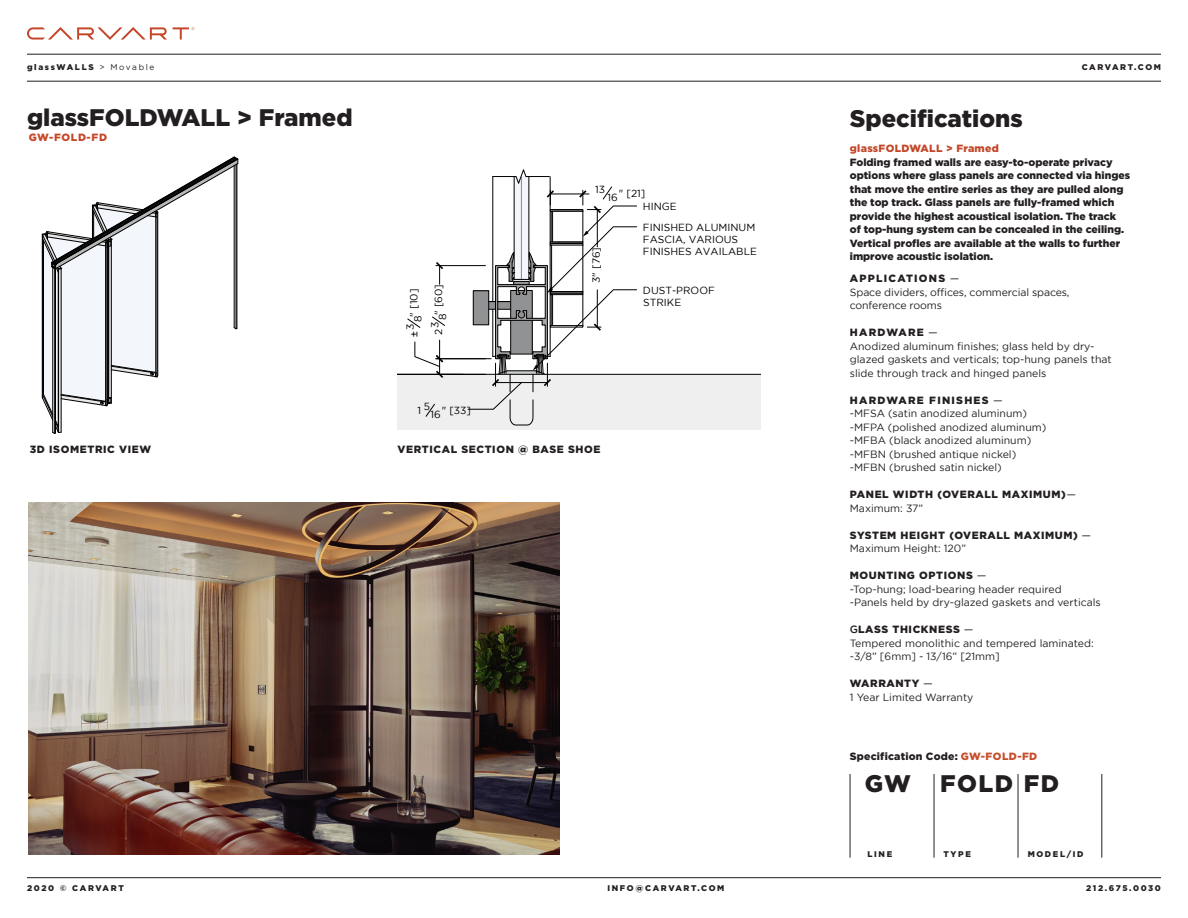
<style>
.page{position:relative;width:1188px;height:918px;background:#fff}
.page>*{position:absolute;margin:0;border:0;box-sizing:border-box;transform-origin:0 0}
.t1{font:900 24px "Gotham";color:#231f20}
.t2{font:10.5px/13.5px "Gotham";color:#231f20}
.t3{font:900 10.5px/13.5px "Gotham";color:#231f20}
.t4{font:900 10.5px "Gotham";letter-spacing:.06em;color:#231f20}
.t5{font:900 10.5px "Gotham";letter-spacing:.12em;color:#231f20}
.t6{font:900 10.5px "Gotham";letter-spacing:.02em;color:#231f20}
.t7{font:900 10.5px "Gotham";letter-spacing:.03em;color:#c44628}
.t8{font:900 10.5px "Gotham";letter-spacing:.06em;color:#c54728}
.t9{font:10.35px/12.3px "Gotham";color:#000}
.t10{font:900 8.25px "Gotham";letter-spacing:.2em;color:#231f20}
.s1{font-weight:400}
.s2{font-family:"Arial"}
.s3{font-weight:400;font-style:italic}
.s4{font-weight:500}
.s5{color:#c74d2c}
</style>
<div class="page">
<hr style="left:27px;top:877px;width:1134px;height:1px;background:#231f20">
<svg style="left:173px;top:27px;width:21px;height:13px"></svg>
<svg style="left:27px;top:27px;width:140px;height:13px"></svg>
<hr style="left:27px;top:81px;width:1134px;height:1px;background:#231f20">
<hr style="left:27px;top:54px;width:1134px;height:1px;background:#231f20">
<hr style="left:934px;top:774px;width:1px;height:84px;background:#231f20">
<hr style="left:850px;top:774px;width:1px;height:84px;background:#231f20">
<hr style="left:1018px;top:774px;width:1px;height:84px;background:#231f20">
<hr style="left:1102px;top:774px;width:1px;height:84px;background:#231f20">
<img style="left:29px;top:502px;width:531px;height:352px">
<div style="left:398px;top:374px;width:363px;height:56px;background:#efefef"></div>
<hr style="left:436px;top:265px;width:49px;height:1px;background:#000">
<hr style="left:436px;top:358px;width:55px;height:1px;background:#000">
<svg style="left:404px;top:262px;width:47px;height:116px"></svg>
<hr style="left:398px;top:374px;width:363px;height:1px;background:#000">
<svg style="left:425px;top:404px;width:10px;height:13px"></svg>
<svg style="left:468px;top:169px;width:177px;height:256px"></svg>
<svg style="left:42px;top:156px;width:197px;height:278px"></svg>
<p class="t10" style="left:27px;top:62px;width:129px">glassWALLS <span class="s1">&gt; Movable</span></p>
<p class="t10" style="left:1082px;top:63px;width:81px">CARVART.COM</p>
<p class="t1" style="left:27px;top:103px;width:327px">glassFOLDWALL &gt; Framed</p>
<p class="t8" style="left:29px;top:131px;width:80px">GW-FOLD-FD</p>
<p class="t1" style="left:850px;top:105px;width:174px">Specifications</p>
<p class="t9" style="left:595px;top:183px;width:11px">13</p>
<p class="t9" style="left:608px;top:187px;width:39px">16" [21]</p>
<p class="t9" style="left:643px;top:200px;width:35px">HINGE</p>
<p class="t9" style="left:408px;top:337px;width:50px;rotate:-90deg"><span class="s2">±</span> 38" [10]</p>
<p class="t9" style="left:432px;top:320px;width:38px;rotate:-90deg">8" [60]</p>
<p class="t9" style="left:430px;top:335px;width:15px;rotate:-90deg">23</p>
<p class="t9" style="left:417px;top:402px;width:14px">1 5</p>
<p class="t9" style="left:430px;top:404px;width:42px">16" [33]</p>
<p class="t9" style="left:590px;top:283px;width:37px;rotate:-90deg">3" [76]</p>
<p class="t4" style="left:30px;top:443px;width:123px">3D ISOMETRIC VIEW</p>
<p class="t4" style="left:398px;top:443px;width:205px">VERTICAL SECTION @ BASE SHOE</p>
<p class="t9" style="left:643px;top:221px;width:116px">FINISHED ALUMINUM<br>FASCIA, VARIOUS<br>FINISHES AVAILABLE</p>
<p class="t9" style="left:643px;top:283px;width:73px">DUST-PROOF<br>STRIKE</p>
<p class="t7" style="left:850px;top:143px;width:151px">glassFOLDWALL &gt; Framed</p>
<p class="t3" style="left:850px;top:155px;width:282px">Folding framed walls are easy-to-operate privacy options where glass panels are connected via hinges that move the entire series as they are pulled along the top track. Glass panels are fully-framed which provide the highest acoustical isolation. The track<br>of top-hung system can be concealed in the ceiling.<br>Vertical profles are available at the walls to further improve acoustic isolation.</p>
<p class="t5" style="left:850px;top:272px;width:111px">APPLICATIONS <span class="s3">—</span></p>
<p class="t2" style="left:850px;top:285px;width:221px">Space dividers, offices, commercial spaces, conference rooms</p>
<p class="t5" style="left:850px;top:326px;width:89px">HARDWARE <span class="s3">—</span></p>
<p class="t2" style="left:850px;top:339px;width:264px">Anodized aluminum finishes; glass held by dry&shy;glazed gaskets and verticals; top-hung panels that slide through track and hinged panels</p>
<p class="t5" style="left:850px;top:394px;width:154px">HARDWARE FINISHES <span class="s3">—</span></p>
<p class="t2" style="left:850px;top:406px;width:179px">-MFSA (satin anodized aluminum)</p>
<p class="t2" style="left:850px;top:420px;width:198px">-MFPA (polished anodized aluminum)</p>
<p class="t2" style="left:850px;top:433px;width:183px">-MFBA (black anodized aluminum)</p>
<p class="t2" style="left:850px;top:447px;width:168px">-MFBN (brushed antique nickel)</p>
<p class="t2" style="left:850px;top:460px;width:153px">-MFBN (brushed satin nickel)</p>
<p class="t4" style="left:850px;top:488px;width:228px">PANEL WIDTH (OVERALL MAXIMUM)<span class="s3">—</span></p>
<p class="t2" style="left:850px;top:501px;width:75px">Maximum: 37”</p>
<p class="t4" style="left:850px;top:529px;width:243px">SYSTEM HEIGHT (OVERALL MAXIMUM) <span class="s3">—</span></p>
<p class="t2" style="left:850px;top:541px;width:118px">Maximum Height: 120”</p>
<p class="t4" style="left:850px;top:569px;width:138px">MOUNTING OPTIONS <span class="s3">—</span></p>
<p class="t2" style="left:850px;top:582px;width:213px">-Top-hung; load-bearing header required</p>
<p class="t2" style="left:850px;top:595px;width:252px">-Panels held by dry-glazed gaskets and verticals</p>
<p class="t4" style="left:850px;top:623px;width:125px"><span class="s4">G</span>LASS THICKNESS <span class="s3">—</span></p>
<p class="t2" style="left:850px;top:636px;width:245px">Tempered monolithic and tempered laminated:</p>
<p class="t2" style="left:850px;top:649px;width:151px">-3/8” [6mm] - 13/16” [21mm]</p>
<p class="t4" style="left:850px;top:677px;width:84px">WARRANTY <span class="s3">—</span></p>
<p class="t2" style="left:850px;top:690px;width:125px">1 Year Limited Warranty</p>
<p class="t6" style="left:850px;top:751px;width:189px">Specification Code: <span class="s5">GW-FOLD-FD</span></p>
<p class="t1" style="left:865px;top:770px;width:48px">GW</p>
<p class="t1" style="left:940px;top:770px;width:120px">FOLD FD</p>
<p class="t10" style="left:868px;top:849px;width:26px">LINE</p>
<p class="t10" style="left:943px;top:849px;width:29px">TYPE</p>
<p class="t10" style="left:1028px;top:849px;width:57px">MODEL/ID</p>
<p class="t10" style="left:27px;top:883px;width:98px">2020 © CARVART</p>
<p class="t10" style="left:608px;top:883px;width:118px">INFO@CARVART.COM</p>
<p class="t10" style="left:1086px;top:883px;width:76px">212.675.0030</p>
</div>
